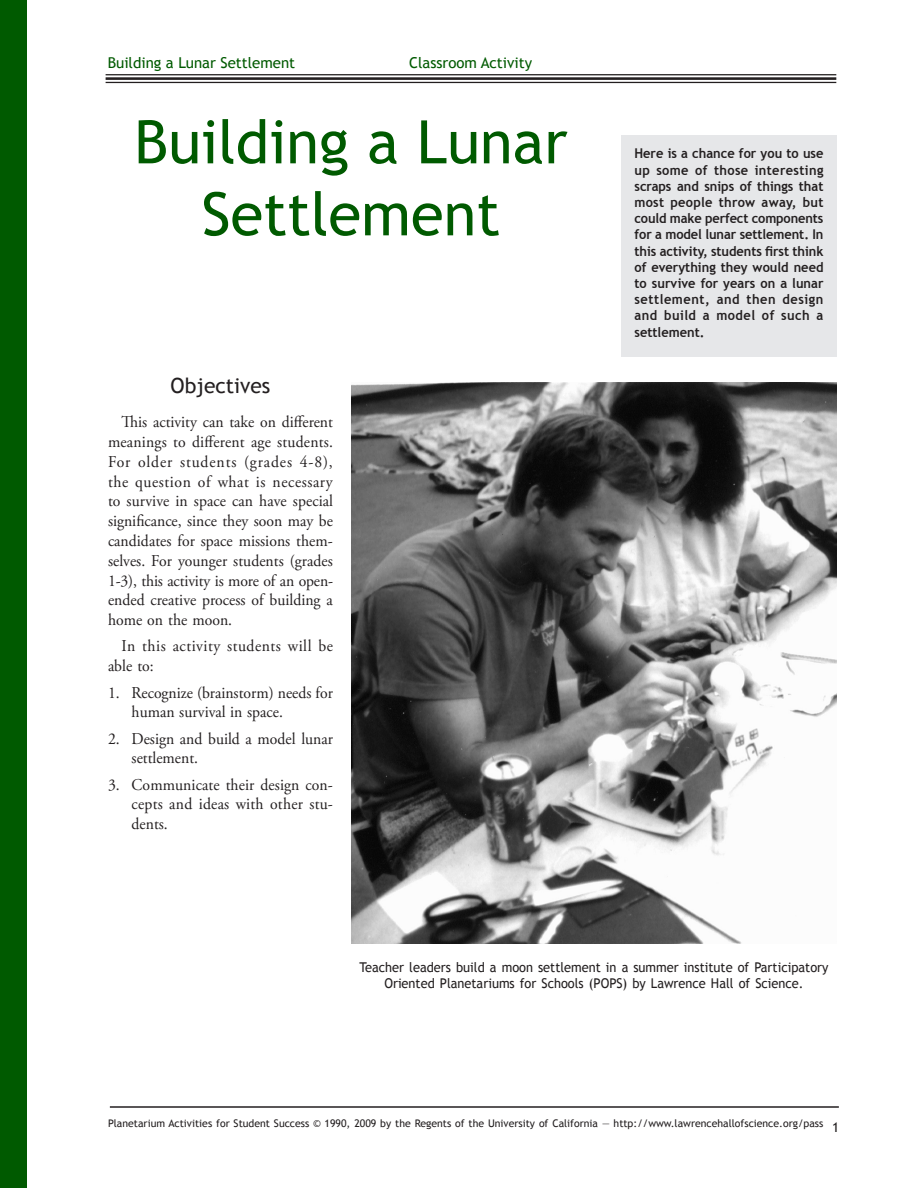
<style>
.page{position:relative;width:918px;height:1188px;background:#fff}
.page>*{position:absolute;margin:0;border:0;box-sizing:border-box;transform-origin:0 0}
.Book_Title{font:60px/72px "Trebuchet MS";color:#005a00;text-align:center}
.Subhead{font:21px "Trebuchet MS";color:#231f20}
.BodyFirstLineIndent{font:16.5px/19.8px "Adobe Garamond Pro";color:#231f20;text-align:justify;scale:.95 1}
.BodyHangingIndent{font:16.5px/19.8px "Adobe Garamond Pro";color:#231f20;scale:.95 1}
.BodyFirstLineIndent-2{font:16.5px/19.8px "Adobe Garamond Pro";letter-spacing:.035em;color:#231f20;scale:.95 1}
.PASS_Header{font:15px "Trebuchet MS";color:#005a00}
.BoxBody{font:700 13.5px/16.2px "Trebuchet MS";letter-spacing:.04em;color:#231f20;text-align:justify;scale:.95 1}
.Cartoon_Caption_Smal{font:13.5px/16.2px "Trebuchet MS";color:#231f20;text-align:center;scale:.95 1}
.Cartoon_Caption_Smal-2{font:13.5px "Trebuchet MS";color:#231f20}
.Footnote{font:10.5px "Trebuchet MS";color:#231f20}
</style>
<div class="page">
<hr style="left:110px;top:1106px;width:729px;height:2px;background:#231f20">
<hr style="left:106px;top:74px;width:730px;height:1px;background:#231f20">
<hr style="left:106px;top:77px;width:730px;height:3px;background:#231f20">
<hr style="left:106px;top:82px;width:730px;height:1px;background:#231f20">
<div style="left:621px;top:135px;width:216px;height:222px;background:#e6e7e9"></div>
<img style="left:351px;top:382px;width:486px;height:562px">
<div style="left:1px;top:1px;width:25px;height:1186px;background:#005a00"></div>
<div style="left:0;top:0;width:27px;height:1188px;border:2px solid #005a00"></div>
<p class="PASS_Header" style="left:108px;top:54px;width:189px">Building a Lunar Settlement</p>
<p class="PASS_Header" style="left:409px;top:54px;width:124px">Classroom Activity</p>
<p class="Book_Title" style="left:134px;top:107px;width:435px">Building a Lunar<br>Settlement</p>
<p class="Subhead" style="left:171px;top:374px;width:101px">Objectives</p>
<p class="BodyFirstLineIndent" style="left:108px;top:413px;width:239px;text-indent:14px">This activity can take on different meanings to different age students.<br>For older students (grades 4-8), the question of what is necessary to survive in space can have special significance, since they soon may be candidates for space missions them&shy;selves. For younger students (grades 1-3), this activity is more of an open&shy;ended creative process of building a home on the moon.</p>
<p class="BodyFirstLineIndent-2" style="left:108px;top:637px;width:238px;text-indent:14px">In this activity students will be able to:</p>
<p class="BodyHangingIndent" style="left:132px;top:683px;width:213px;text-indent:-24px">1. Recognize (brainstorm) needs for human survival in space.</p>
<p class="BodyHangingIndent" style="left:132px;top:729px;width:213px;text-indent:-24px">2. Design and build a model lunar settlement.</p>
<p class="BodyHangingIndent" style="left:132px;top:775px;width:213px;text-align:justify;text-indent:-24px">3. Communicate their design con&shy;cepts and ideas with other stu&shy;dents.</p>
<p class="BoxBody" style="left:634px;top:146px;width:200px">Here is a chance for you to use up some of those interesting scraps and snips of things that most people throw away, but could make perfect components for a model lunar settlement. In this activity, students first think of everything they would need to survive for years on a lunar settlement, and then design and build a model of such a settlement.</p>
<p class="Cartoon_Caption_Smal" style="left:359px;top:960px;width:495px">Teacher leaders build a moon settlement in a summer institute of Participatory<br>Oriented Planetariums for Schools (POPS) by Lawrence Hall of Science.</p>
<p class="Footnote" style="left:108px;top:1117px;width:717px">Planetarium Activities for Student Success © 1990, 2009 by the Regents of the University of California — http://www.lawrencehallofscience.org/pass</p>
<p class="Cartoon_Caption_Smal-2" style="left:832px;top:1119px;width:9px">1</p>
</div>
